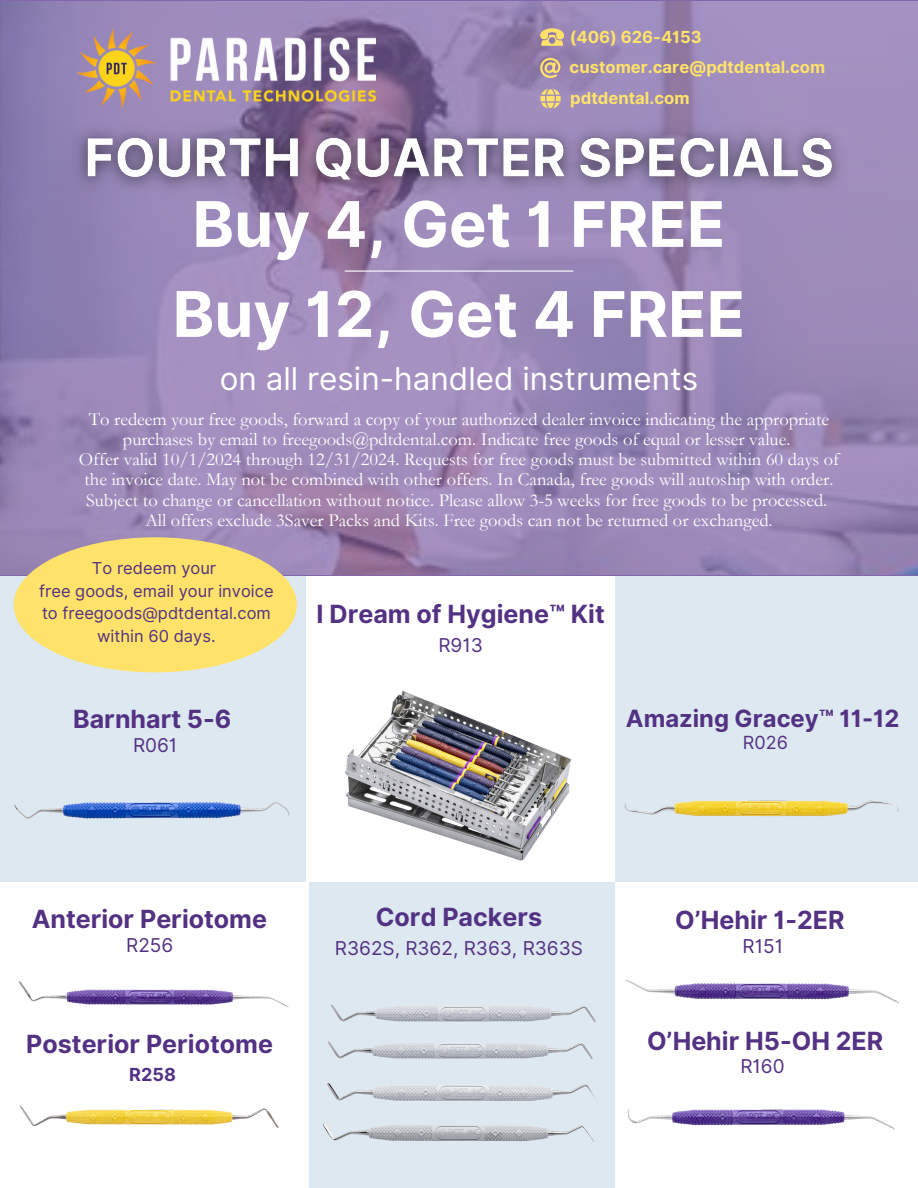
<style>
.page{position:relative;width:918px;height:1188px;background:#fff}
.page>*{position:absolute;margin:0;border:0;box-sizing:border-box;transform-origin:0 0}
.t1{font:700 63px/90px "Inter";color:#fff;text-align:center}
.t2{font:31.35px "Inter";color:#fff}
.t3{font:700 25.05px "Inter";color:#533183}
.t4{font:700 23.85px "Inter";color:#533183}
.t5{font:19.05px "Inter";color:#533183}
.t6{font:18.45px/20.2px "Garamond";color:#fff;text-align:center}
.t7{font:18.15px "Inter";color:#533183}
.t8{font:700 18px "Inter";color:#533183}
.t9{font:700 16.65px "Inter";color:#fee269}
.t10{font:16.5px/22.5px "Inter";color:#533183;text-align:center}
</style>
<div class="page">
<img style="left:0;top:1px;width:918px;height:574px">
<hr style="left:345px;top:271px;width:228px;height:1px;background:#fff">
<img style="left:77px;top:28px;width:299px;height:80px">
<div style="left:0;top:576px;width:306px;height:306px;background:#dde8f1"></div>
<div style="left:615px;top:576px;width:303px;height:306px;background:#dde8f1"></div>
<div style="left:309px;top:882px;width:306px;height:306px;background:#dde8f1"></div>
<div style="left:14px;top:537px;width:283px;height:135px;background:#fee269;border-radius:50%"></div>
<img style="left:344px;top:690px;width:227px;height:171px">
<img style="left:64px;top:115px;width:792px;height:89px">
<img style="left:19px;top:981px;width:270px;height:27px">
<img style="left:19px;top:1105px;width:260px;height:24px">
<img style="left:331px;top:1004px;width:265px;height:18px">
<img style="left:323px;top:1123px;width:271px;height:19px">
<img style="left:327px;top:1083px;width:270px;height:19px">
<img style="left:328px;top:1041px;width:265px;height:18px">
<img style="left:14px;top:802px;width:276px;height:17px">
<img style="left:624px;top:800px;width:275px;height:17px">
<img style="left:625px;top:979px;width:274px;height:25px">
<img style="left:627px;top:1108px;width:268px;height:22px">
<svg style="left:540px;top:28px;width:24px;height:18px"></svg>
<svg style="left:540px;top:89px;width:20px;height:20px"></svg>
<svg style="left:540px;top:58px;width:20px;height:20px"></svg>
<p class="t9" style="left:570px;top:27px;width:134px">(406) 626-4153</p>
<p class="t9" style="left:570px;top:57px;width:257px">customer.care@pdtdental.com</p>
<h4 class="t9" style="left:570px;top:88px;width:121px">pdtdental.com</h4>
<p class="t1" style="left:173px;top:179px;width:574px">Buy 4, Get 1 FREE<br>Buy 12, Get 4 FREE</p>
<h1 class="t2" style="left:220px;top:360px;width:480px">on all resin-handled instruments</h1>
<p class="t6" style="left:89px;top:409px;width:742px">To redeem your free goods, forward a copy of your authorized dealer invoice indicating the appropriate purchases by email to freegoods@pdtdental.com. Indicate free goods of equal or lesser value.</p>
<p class="t6" style="left:79px;top:449px;width:762px">Offer valid 10/1/2024 through 12/31/2024. Requests for free goods must be submitted within 60 days of the invoice date. May not be combined with other offers. In Canada, free goods will autoship with order.<br>Subject to change or cancellation without notice. Please allow 3-5 weeks for free goods to be processed.</p>
<p class="t6" style="left:145px;top:510px;width:629px">All offers exclude 3Saver Packs and Kits. Free goods can not be returned or exchanged.</p>
<p class="t10" style="left:92px;top:557px;width:126px">To redeem your</p>
<p class="t10" style="left:39px;top:580px;width:236px">free goods, email your invoice to freegoods@pdtdental.com within 60 days.</p>
<p class="t3" style="left:73px;top:704px;width:160px">Barnhart 5-6</p>
<p class="t5" style="left:133px;top:733px;width:46px">R061</p>
<h3 class="t3" style="left:317px;top:599px;width:290px">I Dream of Hygiene™ Kit</h3>
<h3 class="t5" style="left:438px;top:634px;width:46px">R913</h3>
<h5 class="t4" style="left:626px;top:704px;width:275px">Amazing Gracey™ 11-12</h5>
<h5 class="t7" style="left:743px;top:732px;width:47px">R026</h5>
<p class="t3" style="left:32px;top:904px;width:237px">Anterior Periotome</p>
<p class="t5" style="left:126px;top:934px;width:49px">R256</p>
<p class="t3" style="left:26px;top:1029px;width:248px">Posterior Periotome</p>
<p class="t8" style="left:129px;top:1064px;width:48px">R258</p>
<p class="t3" style="left:376px;top:902px;width:168px">Cord Packers</p>
<p class="t5" style="left:335px;top:936px;width:250px">R362S, R362, R363, R363S</p>
<h6 class="t3" style="left:675px;top:905px;width:171px">O’Hehir 1-2ER</h6>
<h6 class="t5" style="left:743px;top:934px;width:42px">R151</h6>
<p class="t3" style="left:647px;top:1026px;width:238px">O’Hehir H5-OH 2ER</p>
<p class="t5" style="left:740px;top:1055px;width:46px">R160</p>
</div>
